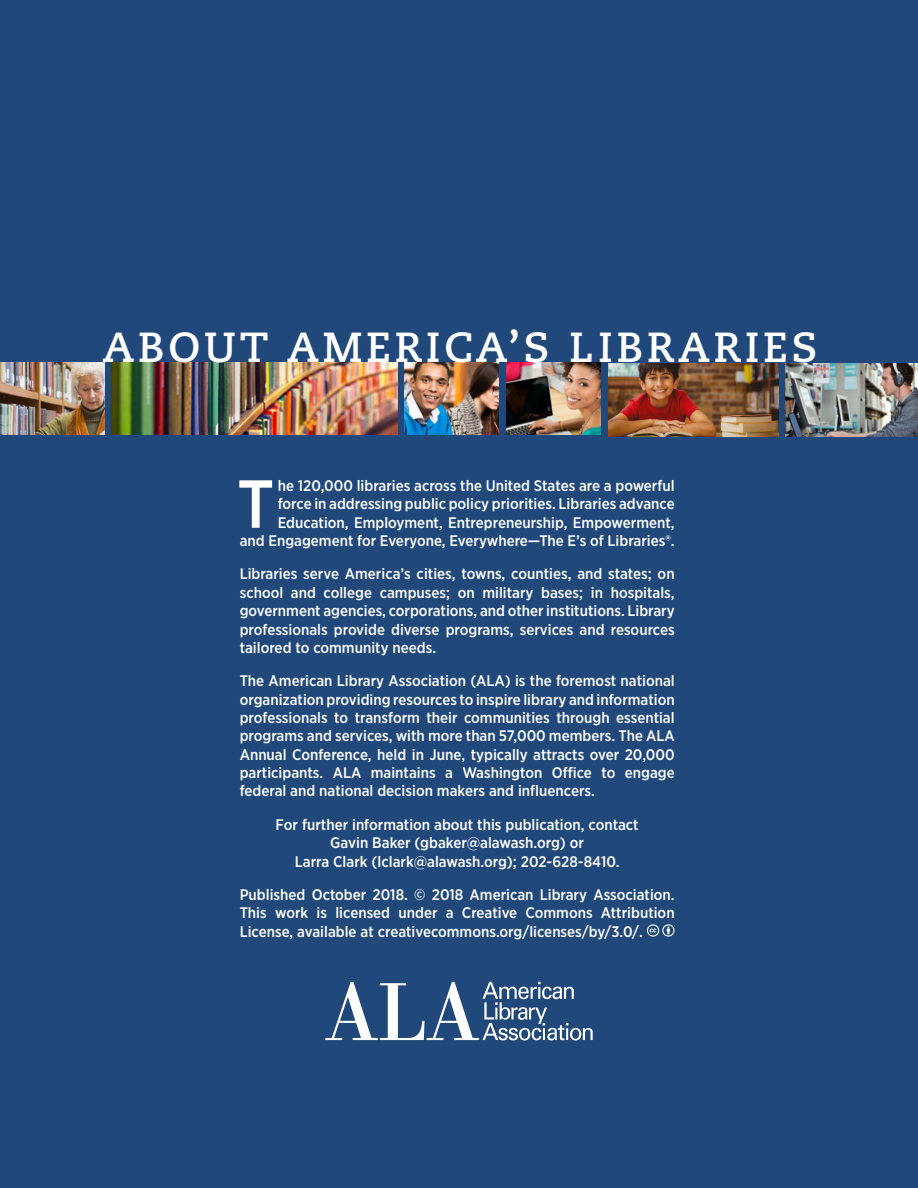
<style>
.page{position:relative;width:918px;height:1188px;background:#20487b}
.page>*{position:absolute;margin:0;border:0;box-sizing:border-box;transform-origin:0 0}
.Back_page_info_-_fir{font:500 67.8px "Gotham Narrow";color:#fff}
.Back_page_heading{font:700 42px "Caecilia LT Std";letter-spacing:.09em;color:#fff}
.Back_page_info{font:500 15.3px/18.3px "Gotham Narrow";color:#fff;text-align:justify}
.Back_page_info_-_fir-2{font:500 15.3px/18.3px "Gotham Narrow";color:#fff;text-align:right}
</style>
<div class="page">
<svg style="left:647px;top:924px;width:27px;height:13px"></svg>
<img style="left:111px;top:362px;width:287px;height:73px">
<img style="left:404px;top:362px;width:95px;height:73px">
<img style="left:506px;top:362px;width:95px;height:73px">
<img style="left:609px;top:364px;width:169px;height:72px">
<img style="left:785px;top:364px;width:133px;height:72px">
<img style="left:0;top:362px;width:104px;height:73px">
<svg style="left:325px;top:982px;width:268px;height:58px"></svg>
<p class="Back_page_heading" style="left:103px;top:322px;width:717px">ABOUT AMERICA’S LIBRARIES</p>
<p class="Back_page_info_-_fir-2" style="left:240px;top:476px;width:437px">he 120,000 libraries across the United States are a powerful<br>force in addressing public policy priorities. Libraries advance Education, Employment, Entrepreneurship, Empowerment,<br>and Engagement for Everyone, Everywhere—The E’s of Libraries®.</p>
<p class="Back_page_info" style="left:240px;top:565px;width:437px">Libraries serve America’s cities, towns, counties, and states; on school and college campuses; on military bases; in hospitals, government agencies, corporations, and other institutions. Library professionals provide diverse programs, services and resources tailored to community needs.</p>
<p class="Back_page_info" style="left:240px;top:672px;width:437px">The American Library Association (ALA) is the foremost national organization providing resources to inspire library and information professionals to transform their communities through essential programs and services, with more than 57,000 members. The ALA Annual Conference, held in June, typically attracts over 20,000 participants. ALA maintains a Washington Office to engage federal and national decision makers and influencers.</p>
<p class="Back_page_info" style="left:276px;top:815px;width:365px;text-align:center">For further information about this publication, contact<br>Gavin Baker (gbaker@alawash.org) or<br>Larra Clark (lclark@alawash.org); 202-628-8410.</p>
<p class="Back_page_info" style="left:240px;top:885px;width:437px">Published October 2018. © 2018 American Library Association.<br>This work is licensed under a Creative Commons Attribution License, available at creativecommons.org/licenses/by/3.0/.</p>
<p class="Back_page_info_-_fir" style="left:237px;top:461px;width:39px">T</p>
</div>
